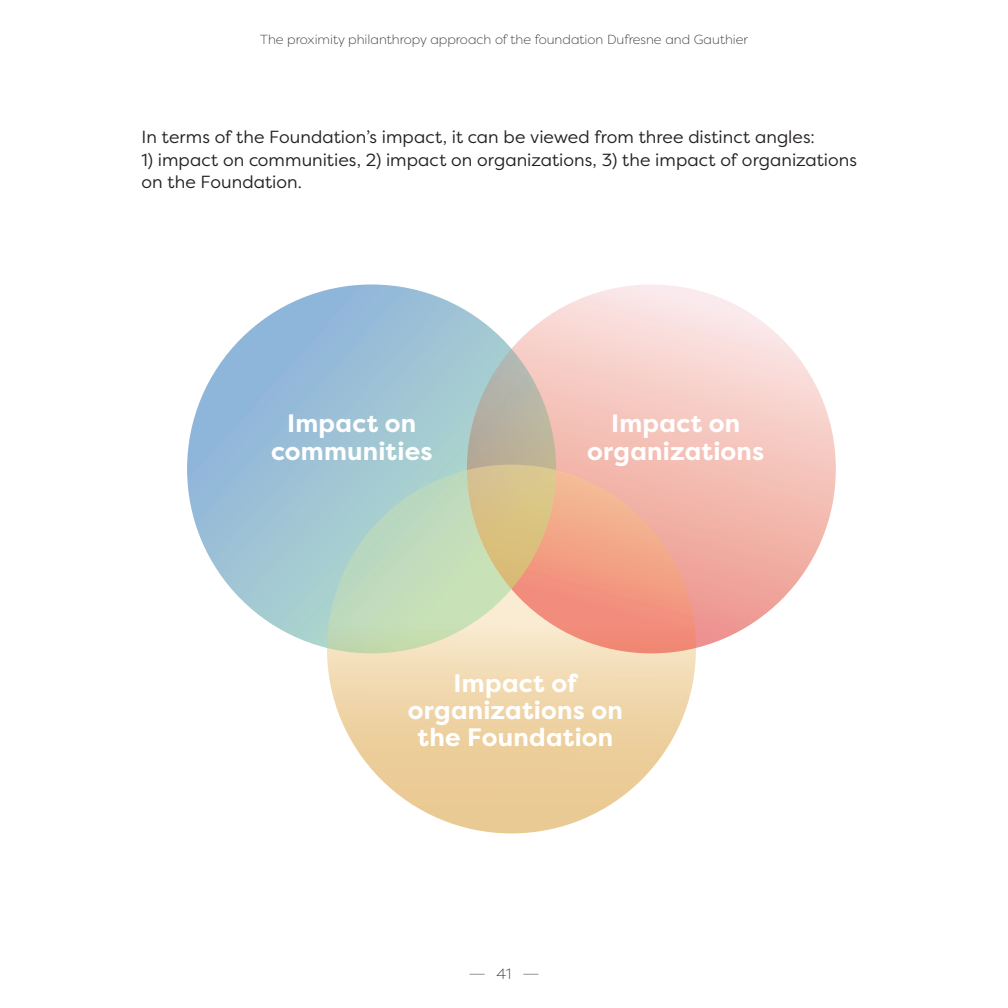
<style>
.page{position:relative;width:1008px;height:1008px;background:#fff}
.page>*{position:absolute;margin:0;border:0;box-sizing:border-box;transform-origin:0 0}
.Text_normal{font:700 25.2px/27.3px "Filson Pro";letter-spacing:.01em;color:#fff;text-align:center}
.Text_normal-2{font:17.5px/22.8px "Filson Pro";letter-spacing:.005em;color:#231f20}
.t1{font:300 14.88px "Filson Pro";color:#3e3e3f}
.t2{font:300 13.12px "Filson Pro";color:#3e3e3f}
</style>
<div class="page">
<svg style="left:470px;top:974px;width:15px;height:1px"></svg>
<svg style="left:523px;top:974px;width:15px;height:1px"></svg>
<svg style="left:187px;top:284px;width:369px;height:369px;background:#9cc2d5"></svg>
<svg style="left:467px;top:284px;width:369px;height:369px;background:#efc3bb"></svg>
<svg style="left:327px;top:465px;width:369px;height:368px;background:#e5c9a1"></svg>
<p class="t2" style="left:260px;top:31px;width:489px">The proximity philanthropy approach of the foundation Dufresne and Gauthier</p>
<p class="Text_normal-2" style="left:142px;top:125px;width:675px">In terms of the Foundation’s impact, it can be viewed from three distinct angles:</p>
<p class="Text_normal-2" style="left:142px;top:148px;width:717px">1) impact on communities, 2) impact on organizations, 3) the impact of organizations on the Foundation.</p>
<p class="Text_normal" style="left:271px;top:410px;width:163px">Impact on communities</p>
<p class="Text_normal" style="left:587px;top:410px;width:179px">Impact on organizations</p>
<p class="Text_normal" style="left:408px;top:669px;width:217px">Impact of organizations on the Foundation</p>
<p class="t1" style="left:497px;top:965px;width:16px">41</p>
</div>
